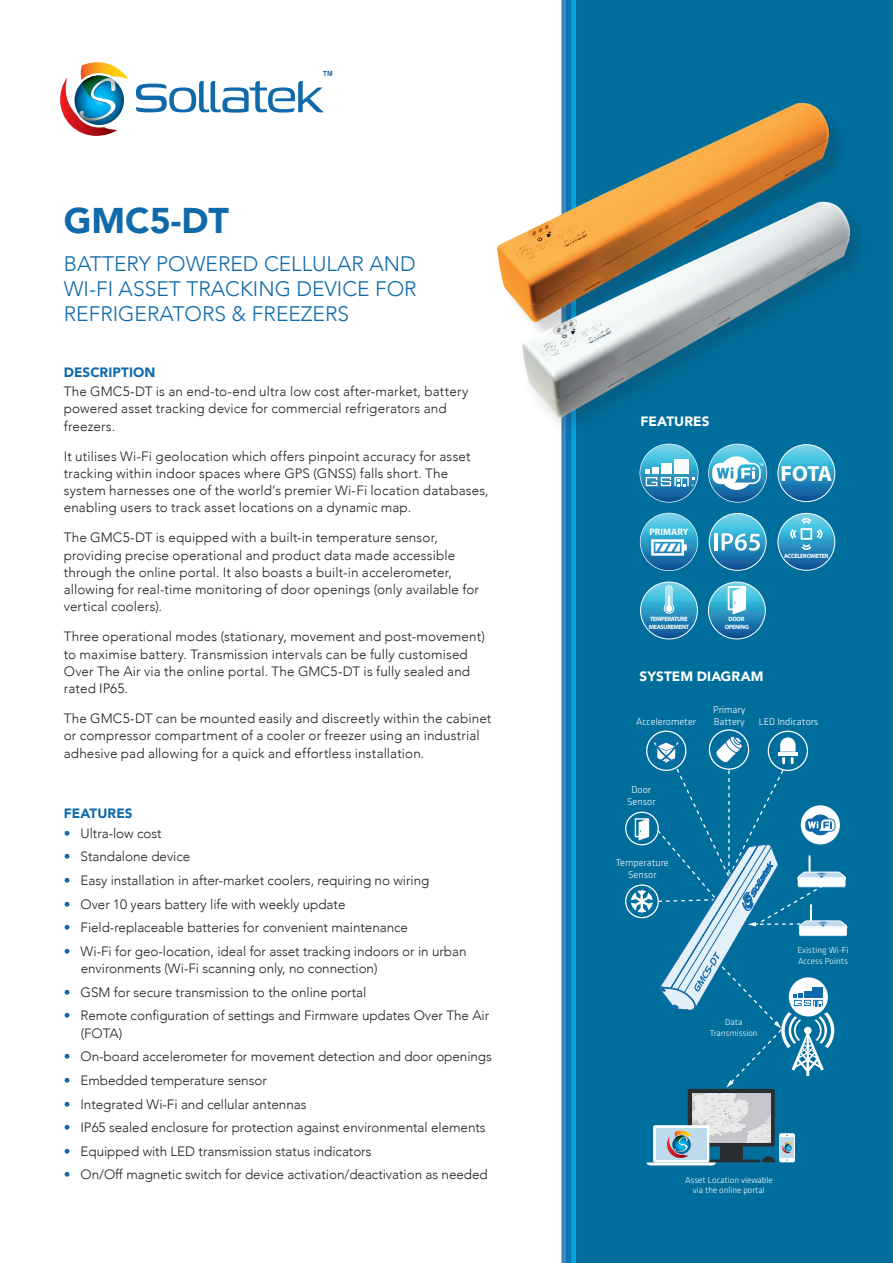
<style>
.page{position:relative;width:893px;height:1263px;background:#fff}
.page>*{position:absolute;margin:0;border:0;box-sizing:border-box;transform-origin:0 0}
.t1{font:900 35.7px "Avenir";color:#106aaa}
.t2{font:700 22.05px "Myriad Pro";color:#fff}
.t3{font:300 21px/25.2px "Avenir";color:#106aaa;text-align:justify}
.t4{font:300 13.5px/17.2px "Avenir";color:#231f20}
.t5{font:900 13.5px "Avenir";letter-spacing:.005em;color:#fff}
.t6{font:900 13.5px "Avenir";letter-spacing:.005em;color:#106aaa}
.t7{font:300 10.2px/12.3px "Klavika";color:#fff;text-align:center}
.t8{font:700 9.45px "Myriad Pro";color:#fff}
.t9{font:300 8.85px/10.2px "Klavika";color:#fff;text-align:center}
.t10{font:700 6.15px/7.5px "Myriad Pro";letter-spacing:-.05em;color:#fff;text-align:center}
.s1{color:#106aaa}
</style>
<div class="page">
<div style="left:572px;top:0;width:321px;height:1263px;background:#006e9d"></div>
<svg style="left:571px;top:0;width:5px;height:1263px;background:#05a1dd"></svg>
<svg style="left:561px;top:0;width:10px;height:1263px;background:#3b8abd"></svg>
<svg style="left:640px;top:444px;width:58px;height:58px"></svg>
<svg style="left:708px;top:444px;width:59px;height:58px"></svg>
<svg style="left:708px;top:582px;width:57px;height:57px;background:#3396c2"></svg>
<div style="left:708px;top:582px;width:58px;height:57px;border:1px solid #fff;border-radius:50%"></div>
<svg style="left:728px;top:586px;width:18px;height:28px"></svg>
<svg style="left:778px;top:445px;width:57px;height:57px;background:#369cc7"></svg>
<div style="left:778px;top:444px;width:57px;height:58px;border:1px solid #fff;border-radius:50%"></div>
<svg style="left:640px;top:513px;width:58px;height:58px"></svg>
<svg style="left:709px;top:513px;width:57px;height:57px;background:#3e9ec7"></svg>
<div style="left:709px;top:513px;width:57px;height:58px;border:1px solid #fff;border-radius:50%"></div>
<hr style="left:715px;top:533px;width:3px;height:17px;background:#fff">
<svg style="left:722px;top:533px;width:38px;height:18px"></svg>
<svg style="left:778px;top:513px;width:57px;height:57px"></svg>
<div style="left:778px;top:513px;width:57px;height:58px;border:1px solid #fff;border-radius:50%"></div>
<svg style="left:790px;top:518px;width:32px;height:32px"></svg>
<svg style="left:641px;top:582px;width:56px;height:57px;background:#3297c3"></svg>
<div style="left:640px;top:582px;width:58px;height:57px;border:1px solid #fff;border-radius:50%"></div>
<svg style="left:663px;top:585px;width:12px;height:29px"></svg>
<img style="left:60px;top:62px;width:69px;height:74px">
<svg style="left:136px;top:71px;width:196px;height:42px"></svg>
<img style="left:497px;top:99px;width:337px;height:207px">
<div style="left:518px;top:198px;width:355px;height:242px;background:#231f20;opacity:.2"></div>
<img style="left:518px;top:198px;width:337px;height:222px">
<div style="left:779px;top:1133px;width:16px;height:29px;background:#fff;border-radius:2px"></div>
<div style="left:780px;top:1137px;width:14px;height:21px;background:#bedbee"></div>
<div style="left:688px;top:1089px;width:87px;height:57px;background:#2a2e31;border-radius:2px"></div>
<img style="left:692px;top:1093px;width:78px;height:32px">
<svg style="left:647px;top:1125px;width:128px;height:40px"></svg>
<svg style="left:782px;top:1142px;width:10px;height:11px"></svg>
<div style="left:768px;top:731px;width:40px;height:40px;border:1px solid #fff;border-radius:50%"></div>
<div style="left:646px;top:730px;width:40px;height:41px;border:1px solid #fff;border-radius:50%"></div>
<div style="left:709px;top:729px;width:40px;height:41px;border:1px solid #fff;border-radius:50%"></div>
<div style="left:625px;top:884px;width:34px;height:34px;border:1px solid #fff;border-radius:50%"></div>
<div style="left:625px;top:812px;width:34px;height:33px;border:1px solid #fff;border-radius:50%"></div>
<svg style="left:631px;top:734px;width:216px;height:353px"></svg>
<h1 class="t1" style="left:64px;top:190px;width:167px">GMC5-DT</h1>
<h3 class="t3" style="left:64px;top:251px;width:354px">BATTERY POWERED CELLULAR AND WI-FI ASSET TRACKING DEVICE FOR REFRIGERATORS &amp; FREEZERS</h3>
<p class="t6" style="left:64px;top:360px;width:93px">DESCRIPTION</p>
<p class="t4" style="left:64px;top:383px;width:406px">The GMC5-DT is an end-to-end ultra low cost after-market, battery powered asset tracking device for commercial refrigerators and freezers.</p>
<p class="t4" style="left:64px;top:447px;width:426px">It utilises Wi-Fi geolocation which offers pinpoint accuracy for asset tracking within indoor spaces where GPS (GNSS) falls short. The system harnesses one of the world’s premier Wi-Fi location databases, enabling users to track asset locations on a dynamic map.</p>
<p class="t4" style="left:64px;top:529px;width:417px">The GMC5-DT is equipped with a built-in temperature sensor, providing precise operational and product data made accessible through the online portal. It also boasts a built-in accelerometer, allowing for real-time monitoring of door openings (only available for vertical coolers).</p>
<p class="t4" style="left:64px;top:628px;width:423px">Three operational modes (stationary, movement and post-movement) to maximise battery. Transmission intervals can be fully customised Over The Air via the online portal. The GMC5-DT is fully sealed and rated IP65.</p>
<p class="t4" style="left:64px;top:710px;width:429px">The GMC5-DT can be mounted easily and discreetly within the cabinet or compressor compartment of a cooler or freezer using an industrial adhesive pad allowing for a quick and effortless installation.</p>
<p class="t6" style="left:64px;top:802px;width:70px">FEATURES</p>
<p class="t4" style="left:64px;top:824px;width:99px"><span class="s1">•</span> Ultra-low cost</p>
<p class="t4" style="left:64px;top:848px;width:128px"><span class="s1">•</span> Standalone device</p>
<p class="t4" style="left:64px;top:872px;width:367px"><span class="s1">•</span> Easy installation in after-market coolers, requiring no wiring</p>
<p class="t4" style="left:64px;top:895px;width:283px"><span class="s1">•</span> Over 10 years battery life with weekly update</p>
<p class="t4" style="left:64px;top:919px;width:346px"><span class="s1">•</span> Field-replaceable batteries for convenient maintenance</p>
<p class="t4" style="left:81px;top:943px;width:387px;text-indent:-17px"><span class="s1">•</span> Wi-Fi for geo-location, ideal for asset tracking indoors or in urban environments (Wi-Fi scanning only, no connection)</p>
<p class="t4" style="left:64px;top:983px;width:304px"><span class="s1">•</span> GSM for secure transmission to the online portal</p>
<p class="t4" style="left:81px;top:1007px;width:410px;text-indent:-17px"><span class="s1">•</span> Remote configuration of settings and Firmware updates Over The Air (FOTA)</p>
<p class="t4" style="left:64px;top:1048px;width:430px"><span class="s1">•</span> On-board accelerometer for movement detection and door openings</p>
<p class="t4" style="left:64px;top:1072px;width:205px"><span class="s1">•</span> Embedded temperature sensor</p>
<p class="t4" style="left:64px;top:1095px;width:244px"><span class="s1">•</span> Integrated Wi-Fi and cellular antennas</p>
<p class="t4" style="left:64px;top:1119px;width:423px"><span class="s1">•</span> IP65 sealed enclosure for protection against environmental elements</p>
<p class="t4" style="left:64px;top:1142px;width:309px"><span class="s1">•</span> Equipped with LED transmission status indicators</p>
<p class="t4" style="left:64px;top:1166px;width:426px"><span class="s1">•</span> On/Off magnetic switch for device activation/deactivation as needed</p>
<p class="t5" style="left:641px;top:410px;width:70px">FEATURES</p>
<p class="t8" style="left:649px;top:526px;width:41px">PRIMARY</p>
<h2 class="t2" style="left:780px;top:459px;width:53px">FOTA</h2>
<p class="t10" style="left:784px;top:552px;width:46px">ACCELEROMETER</p>
<p class="t10" style="left:649px;top:615px;width:42px;text-align:left">TEMPERATURE<br>MEASUREMENT</p>
<p class="t10" style="left:725px;top:615px;width:26px">DOOR<br>OPENING</p>
<p class="t5" style="left:640px;top:665px;width:126px">SYSTEM DIAGRAM</p>
<p class="t7" style="left:713px;top:703px;width:34px;text-align:left">Primary<br>Battery</p>
<p class="t7" style="left:636px;top:715px;width:61px">Accelerometer</p>
<p class="t7" style="left:759px;top:715px;width:61px">LED Indicators</p>
<p class="t7" style="left:627px;top:783px;width:30px">Door<br>Sensor</p>
<p class="t7" style="left:616px;top:856px;width:55px">Temperature<br>Sensor</p>
<p class="t9" style="left:710px;top:1017px;width:49px">Data<br>Transmission</p>
<p class="t9" style="left:797px;top:945px;width:52px;text-align:left">Existing Wi-Fi<br>Access Points</p>
<p class="t9" style="left:685px;top:1174px;width:89px">Asset Location viewable via the online portal</p>
</div>
